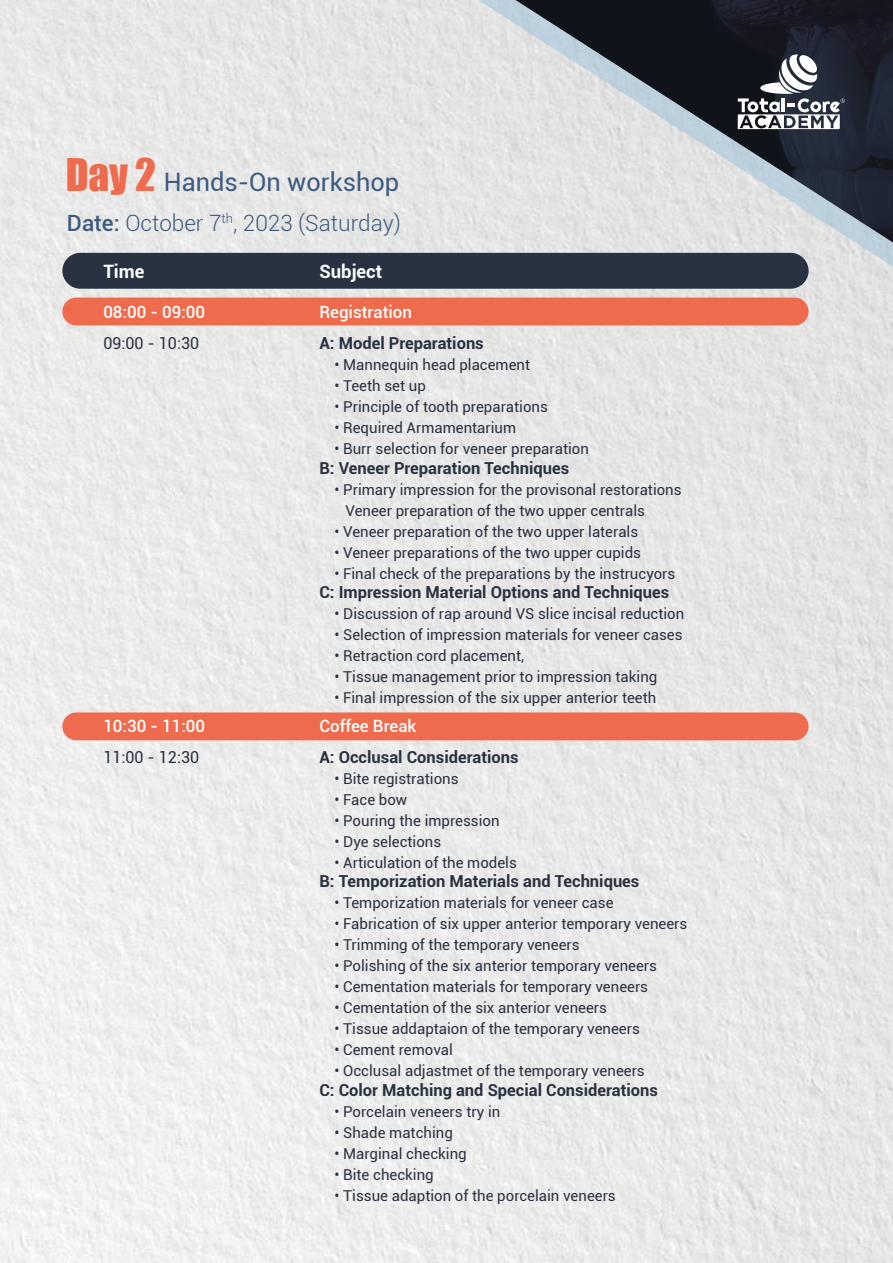
<style>
.page{position:relative;width:893px;height:1263px;background:#fff}
.page>*{position:absolute;margin:0;border:0;box-sizing:border-box;transform-origin:0 0}
.t1{font:41.4px "Impact";color:#ee6b4d}
.t2{font:25.35px "Roboto";color:#3d5b81}
.t3{font:300 22.5px "Roboto";color:#3d5b81}
.t4{font:700 18.45px "Roboto";color:#fff}
.t5{font:500 16.95px "Roboto";color:#fff}
.t6{font:700 16.5px "Roboto";color:#293241}
.t7{font:16.5px "Roboto";color:#293241}
.t8{font:15px/21px "Roboto";color:#293241}
.s1{font-weight:500}
</style>
<div class="page">
<img style="left:0;top:0;width:893px;height:1263px">
<svg style="left:478px;top:0;width:415px;height:271px;background:#e0e1e1"></svg>
<img style="left:510px;top:0;width:383px;height:247px">
<div style="left:62px;top:298px;width:747px;height:27px;background:#ee6b4d;border-radius:14px"></div>
<div style="left:62px;top:253px;width:747px;height:36px;background:#293241;border-radius:18px"></div>
<div style="left:62px;top:712px;width:747px;height:28px;background:#ee6b4d;border-radius:14px"></div>
<svg style="left:738px;top:54px;width:107px;height:75px"></svg>
<h1 class="t1" style="left:66px;top:143px;width:92px">Day 2</h1>
<h2 class="t2" style="left:164px;top:164px;width:237px">Hands-On workshop</h2>
<h3 class="t3" style="left:67px;top:207px;width:335px"><span class="s1">Date:</span> October 7<sup>th</sup>, 2023 (Saturday)</h3>
<p class="t4" style="left:103px;top:259px;width:43px">Time</p>
<p class="t4" style="left:319px;top:259px;width:64px">Subject</p>
<p class="t5" style="left:103px;top:300px;width:103px">08:00 - 09:00</p>
<p class="t5" style="left:319px;top:300px;width:94px">Registration</p>
<p class="t7" style="left:103px;top:332px;width:97px">09:00 - 10:30</p>
<p class="t6" style="left:319px;top:332px;width:166px">A: Model Preparations</p>
<p class="t8" style="left:334px;top:354px;width:197px">• Mannequin head placement</p>
<p class="t8" style="left:334px;top:375px;width:93px">• Teeth set up</p>
<p class="t8" style="left:334px;top:396px;width:215px">• Principle of tooth preparations</p>
<p class="t8" style="left:334px;top:417px;width:183px">• Required Armamentarium</p>
<p class="t8" style="left:334px;top:438px;width:256px">• Burr selection for veneer preparation</p>
<p class="t6" style="left:319px;top:456px;width:251px">B: Veneer Preparation Techniques</p>
<p class="t8" style="left:346px;top:478px;width:338px;text-indent:-11px">• Primary impression for the provisonal restorations<br>Veneer preparation of the two upper centrals</p>
<p class="t8" style="left:334px;top:520px;width:305px">• Veneer preparation of the two upper laterals</p>
<p class="t8" style="left:334px;top:541px;width:308px">• Veneer preparations of the two upper cupids</p>
<p class="t8" style="left:334px;top:562px;width:342px">• Final check of the preparations by the instrucyors</p>
<p class="t6" style="left:319px;top:581px;width:351px">C: Impression Material Options and Techniques</p>
<p class="t8" style="left:334px;top:603px;width:351px">• Discussion of rap around VS slice incisal reduction</p>
<p class="t8" style="left:334px;top:624px;width:350px">• Selection of impression materials for veneer cases</p>
<p class="t8" style="left:334px;top:645px;width:191px">• Retraction cord placement,</p>
<p class="t8" style="left:334px;top:666px;width:324px">• Tissue management prior to impression taking</p>
<p class="t8" style="left:334px;top:687px;width:323px">• Final impression of the six upper anterior teeth</p>
<p class="t5" style="left:103px;top:714px;width:103px">10:30 - 11:00</p>
<p class="t5" style="left:319px;top:714px;width:98px">Coffee Break</p>
<p class="t7" style="left:103px;top:745px;width:97px">11:00 - 12:30</p>
<p class="t6" style="left:319px;top:745px;width:201px">A: Occlusal Considerations</p>
<p class="t8" style="left:334px;top:767px;width:126px">• Bite registrations</p>
<p class="t8" style="left:334px;top:788px;width:74px">• Face bow</p>
<p class="t8" style="left:334px;top:809px;width:167px">• Pouring the impression</p>
<p class="t8" style="left:334px;top:830px;width:108px">• Dye selections</p>
<p class="t8" style="left:334px;top:851px;width:184px">• Articulation of the models</p>
<p class="t6" style="left:319px;top:870px;width:321px">B: Temporization Materials and Techniques</p>
<p class="t8" style="left:334px;top:892px;width:281px">• Temporization materials for veneer case</p>
<p class="t8" style="left:334px;top:913px;width:354px">• Fabrication of six upper anterior temporary veneers</p>
<p class="t8" style="left:334px;top:934px;width:247px">• Trimming of the temporary veneers</p>
<p class="t8" style="left:334px;top:955px;width:324px">• Polishing of the six anterior temporary veneers</p>
<p class="t8" style="left:334px;top:976px;width:315px">• Cementation materials for temporary veneers</p>
<p class="t8" style="left:334px;top:997px;width:274px">• Cementation of the six anterior veneers</p>
<p class="t8" style="left:334px;top:1018px;width:307px">• Tissue addaptaion of the temporary veneers</p>
<p class="t8" style="left:334px;top:1039px;width:120px">• Cement removal</p>
<p class="t8" style="left:334px;top:1060px;width:312px">• Occlusal adjastmet of the temporary veneers</p>
<p class="t6" style="left:319px;top:1078px;width:340px">C: Color Matching and Special Considerations</p>
<p class="t8" style="left:334px;top:1100px;width:168px">• Porcelain veneers try in</p>
<p class="t8" style="left:334px;top:1121px;width:120px">• Shade matching</p>
<p class="t8" style="left:334px;top:1142px;width:134px">• Marginal checking</p>
<p class="t8" style="left:334px;top:1163px;width:101px">• Bite checking</p>
<p class="t8" style="left:334px;top:1184px;width:283px">• Tissue adaption of the porcelain veneers</p>
</div>
